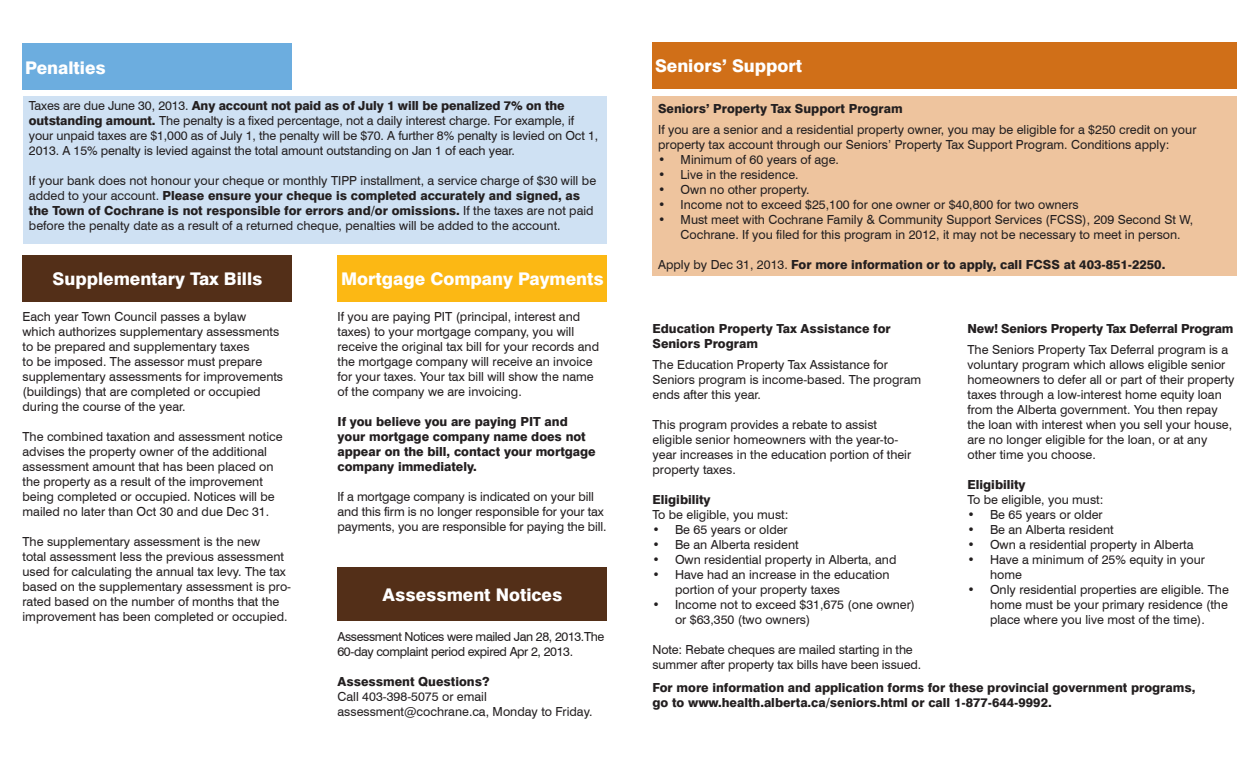
<style>
.page{position:relative;width:1260px;height:765px;background:#fff}
.page>*{position:absolute;margin:0;border:0;box-sizing:border-box;transform-origin:0 0}
.t1{font:800 17.5px "Swiss 721 BT";color:#fff}
.Body_text{font:12.5px/15px "Swiss 721 BT";color:#231f20}
.Body_bold{font:800 12.5px/15px "Swiss 721 BT";color:#231f20}
.Subhead__bold{font:800 12.5px/15px "Swiss 721 BT";color:#231f20}
.Body_text-2{font:12.5px/15px "Swiss 721 BT";letter-spacing:-.03em;color:#231f20}
.Body_text-3{font:800 12.5px "Swiss 721 BT";color:#231f20}
.Subhead__bold-2{font:800 12.5px "Swiss 721 BT";letter-spacing:-.02em;color:#231f20}
.s1{font-weight:800}
.s2{font-weight:400}
</style>
<div class="page">
<div style="left:22px;top:44px;width:270px;height:46px;background:#6caddf"></div>
<div style="left:23px;top:96px;width:584px;height:148px;background:#cfe1f3"></div>
<div style="left:22px;top:255px;width:270px;height:47px;background:#532f18"></div>
<div style="left:338px;top:255px;width:270px;height:47px;background:#fcb814"></div>
<div style="left:652px;top:42px;width:586px;height:47px;background:#d06f18"></div>
<div style="left:338px;top:567px;width:270px;height:54px;background:#532f18"></div>
<div style="left:652px;top:96px;width:586px;height:180px;background:#eec49e"></div>
<p class="t1" style="left:25px;top:57px;width:82px">Penalties</p>
<p class="Body_text" style="left:29px;top:98px;width:571px">Taxes are due June 30, 2013. <span class="s1">Any account not paid as of July 1 will be penalized 7% on the outstanding amount.</span> The penalty is a fixed percentage, not a daily interest charge. For example, if your unpaid taxes are $1,000 as of July 1, the penalty will be $70. A further 8% penalty is levied on Oct 1, 2013. A 15% penalty is levied against the total amount outstanding on Jan 1 of each year.</p>
<p class="Body_text" style="left:29px;top:173px;width:569px">If your bank does not honour your cheque or monthly TIPP installment, a service charge of $30 will be added to your account. <span class="s1">Please ensure your cheque is completed accurately and signed, as the Town of Cochrane is not responsible for errors and/or omissions.</span> If the taxes are not paid before the penalty date as a result of a returned cheque, penalties will be added to the account.</p>
<p class="t1" style="left:53px;top:269px;width:211px">Supplementary Tax Bills</p>
<p class="Body_text" style="left:22px;top:309px;width:262px">Each year Town Council passes a bylaw<br>which authorizes supplementary assessments to be prepared and supplementary taxes<br>to be imposed. The assessor must prepare supplementary assessments for improvements (buildings) that are completed or occupied during the course of the year.</p>
<p class="Body_text" style="left:22px;top:429px;width:262px">The combined taxation and assessment notice advises the property owner of the additional assessment amount that has been placed on the property as a result of the improvement being completed or occupied. Notices will be mailed no later than Oct 30 and due Dec 31.</p>
<p class="Body_text" style="left:22px;top:534px;width:270px">The supplementary assessment is the new<br>total assessment less the previous assessment used for calculating the annual tax levy. The tax based on the supplementary assessment is pro&shy;rated based on the number of months that the improvement has been completed or occupied.</p>
<p class="t1" style="left:341px;top:269px;width:264px">Mortgage Company Payments</p>
<p class="Body_text" style="left:338px;top:309px;width:263px">If you are paying PIT (principal, interest and taxes) to your mortgage company, you will receive the original tax bill for your records and the mortgage company will receive an invoice for your taxes. Your tax bill will show the name of the company we are invoicing.</p>
<p class="Body_bold" style="left:338px;top:414px;width:260px">If you believe you are paying PIT and your mortgage company name does not appear on the bill, contact your mortgage company immediately.</p>
<p class="Body_text" style="left:338px;top:489px;width:271px">If a mortgage company is indicated on your bill and this firm is no longer responsible for your tax payments, you are responsible for paying the bill.</p>
<p class="t1" style="left:383px;top:584px;width:181px">Assessment Notices</p>
<p class="Body_text-2" style="left:338px;top:629px;width:268px">Assessment Notices were mailed Jan 28, 2013.The<br>60-day complaint period expired Apr 2, 2013.</p>
<p class="Body_bold" style="left:338px;top:674px;width:154px">Assessment Questions?</p>
<p class="Body_text" style="left:338px;top:689px;width:257px">Call 403-398-5075 or email assessment@cochrane.ca, Monday to Friday.</p>
<p class="t1" style="left:655px;top:56px;width:149px">Seniors’ Support</p>
<p class="Subhead__bold" style="left:658px;top:101px;width:246px">Seniors’ Property Tax Support Program</p>
<p class="Body_text" style="left:658px;top:122px;width:540px">If you are a senior and a residential property owner, you may be eligible for a $250 credit on your property tax account through our Seniors’ Property Tax Support Program. Conditions apply:</p>
<p class="Body_text" style="left:658px;top:152px;width:182px">• Minimum of 60 years of age.</p>
<p class="Body_text" style="left:658px;top:167px;width:142px">• Live in the residence.</p>
<p class="Body_text" style="left:658px;top:182px;width:153px">• Own no other property.</p>
<p class="Body_text" style="left:658px;top:197px;width:422px">• Income not to exceed $25,100 for one owner or $40,800 for two owners</p>
<p class="Body_text" style="left:681px;top:212px;width:514px;text-indent:-22px">• Must meet with Cochrane Family &amp; Community Support Services (FCSS), 209 Second St W,<br>Cochrane. If you filed for this program in 2012, it may not be necessary to meet in person.</p>
<p class="Body_text-3" style="left:658px;top:257px;width:509px"><span class="s2">Apply by Dec 31, 2013.</span> For more information or to apply, call FCSS at 403-851-2250.</p>
<p class="Subhead__bold-2" style="left:968px;top:321px;width:268px">New! Seniors Property Tax Deferral Program</p>
<p class="Body_text" style="left:968px;top:342px;width:269px">The Seniors Property Tax Deferral program is a voluntary program which allows eligible senior homeowners to defer all or part of their property taxes through a low-interest home equity loan from the Alberta government. You then repay the loan with interest when you sell your house, are no longer eligible for the loan, or at any other time you choose.</p>
<p class="Body_bold" style="left:968px;top:477px;width:60px">Eligibility</p>
<p class="Body_text" style="left:968px;top:492px;width:138px">To be eligible, you must:</p>
<p class="Body_text" style="left:968px;top:507px;width:137px">• Be 65 years or older</p>
<p class="Body_text" style="left:968px;top:522px;width:148px">• Be an Alberta resident</p>
<p class="Body_text" style="left:968px;top:537px;width:228px">• Own a residential property in Alberta</p>
<p class="Body_text" style="left:990px;top:552px;width:216px;text-indent:-22px">• Have a minimum of 25% equity in your home</p>
<p class="Body_text" style="left:990px;top:582px;width:240px;text-align:justify;text-indent:-22px">• Only residential properties are eligible. The home must be your primary residence (the place where you live most of the time).</p>
<p class="Subhead__bold" style="left:652px;top:321px;width:240px">Education Property Tax Assistance for<br>Seniors Program</p>
<p class="Body_text" style="left:652px;top:357px;width:270px">The Education Property Tax Assistance for<br>Seniors program is income-based. The program ends after this year.</p>
<p class="Body_text" style="left:652px;top:417px;width:260px">This program provides a rebate to assist eligible senior homeowners with the year-to&shy;year increases in the education portion of their property taxes.</p>
<p class="Body_bold" style="left:652px;top:492px;width:60px">Eligibility</p>
<p class="Body_text" style="left:652px;top:507px;width:138px">To be eligible, you must:</p>
<p class="Body_text" style="left:652px;top:522px;width:137px">• Be 65 years or older</p>
<p class="Body_text" style="left:652px;top:537px;width:148px">• Be an Alberta resident</p>
<p class="Body_text" style="left:652px;top:552px;width:245px">• Own residential property in Alberta, and</p>
<p class="Body_text" style="left:675px;top:567px;width:216px;text-indent:-22px">• Have had an increase in the education portion of your property taxes</p>
<p class="Body_text" style="left:675px;top:597px;width:242px;text-indent:-22px">• Income not to exceed $31,675 (one owner) or $63,350 (two owners)</p>
<p class="Body_text" style="left:652px;top:642px;width:270px">Note: Rebate cheques are mailed starting in the summer after property tax bills have been issued.</p>
<p class="Body_bold" style="left:652px;top:680px;width:544px">For more information and application forms for these provincial government programs, go to www.health.alberta.ca/seniors.html or call 1-877-644-9992.</p>
</div>
